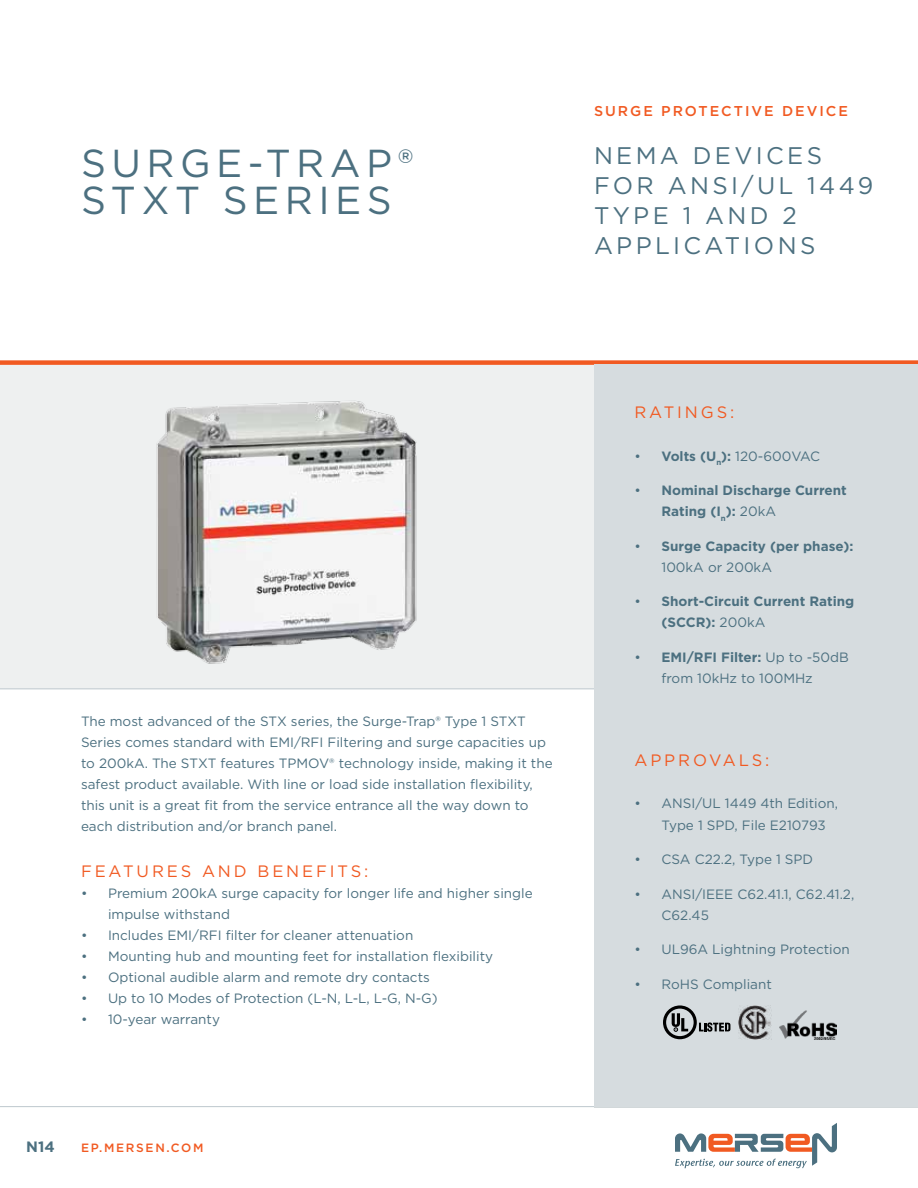
<style>
.page{position:relative;width:918px;height:1188px;background:#fff}
.page>*{position:absolute;margin:0;border:0;box-sizing:border-box;transform-origin:0 0}
.t1{font:39px/37.5px "Gotham";letter-spacing:.14em;color:#4c7080}
.t2{font:24px/30px "Gotham";letter-spacing:.14em;color:#4c7080}
.t3{font:16.5px "Gotham";letter-spacing:.175em;color:#f15a22}
.t4{font:700 15px "Gotham";color:#4c7080}
.t5{font:500 14.25px "Gotham";letter-spacing:.14em;color:#f15a22}
.t6{font:13.5px/21px "Gotham";color:#4c7080}
.t7{font:700 13.5px/21px "Gotham";color:#4c7080}
.t8{font:500 12px "Gotham";letter-spacing:.14em;color:#f15a22}
.s1{font-weight:700}
.s2{font-weight:400}
</style>
<div class="page">
<svg style="left:675px;top:1123px;width:162px;height:45px"></svg>
<div style="left:0;top:365px;width:594px;height:323px;background:#eef0f0"></div>
<div style="left:0;top:360px;width:918px;height:5px;background:#f15a22"></div>
<hr style="left:0;top:688px;width:594px;height:1px;background:#bec8cd">
<hr style="left:0;top:1106px;width:918px;height:1px;background:#bec8cd">
<div style="left:594px;top:364px;width:324px;height:743px;background:#d6dcdf"></div>
<img style="left:156px;top:400px;width:261px;height:264px">
<svg style="left:663px;top:1005px;width:67px;height:34px"></svg>
<img style="left:739px;top:1006px;width:33px;height:33px">
<img style="left:779px;top:1011px;width:58px;height:28px">
<h1 class="t1" style="left:81px;top:143px;width:334px">Su rge-Trap®<br>STXT series</h1>
<p class="t5" style="left:594px;top:102px;width:255px">SURGE PROTECTIVE DEVICE</p>
<h2 class="t2" style="left:594px;top:140px;width:281px">NEMA devices for ANSI /UL 1449<br>Type 1 an d 2<br>Applications</h2>
<p class="t6" style="left:81px;top:711px;width:446px">The most advanced of the STX series, the Surge-Trap® Type 1 STXT<br>Series comes standard with EMI/RFI</p>
<p class="t6" style="left:81px;top:732px;width:473px;text-indent:246px">Filtering and surge capacities up to 200kA. The STXT features TPMOV® technology inside, making it the safest product available. With line or load side installation flexibility, this unit is a great fit from the service entrance all the way down to each distribution and/or branch panel.</p>
<p class="t3" style="left:81px;top:860px;width:15px">Featu</p>
<p class="t3" style="left:152px;top:860px;width:135px">res an d bene</p>
<p class="t3" style="left:316px;top:860px;width:54px">fit s:</p>
<p class="t6" style="left:108px;top:882px;width:426px;text-indent:-27px">• Premium 200kA surge capacity for longer life and higher single impulse withstand</p>
<p class="t6" style="left:81px;top:924px;width:126px">• I ncludes EMI/RFI</p>
<p class="t6" style="left:226px;top:924px;width:189px">filter for cleaner attenuation</p>
<p class="t6" style="left:81px;top:945px;width:414px">• Mounting hub and mounting feet for installation flexibility</p>
<p class="t6" style="left:81px;top:966px;width:350px">• Optional audible alarm and remote dry contacts</p>
<p class="t6" style="left:81px;top:987px;width:358px">• Up to 10 Modes of Protection (L-N, L-L, L-G, N-G)</p>
<p class="t6" style="left:81px;top:1008px;width:141px">• 10-year warranty</p>
<p class="t4" style="left:26px;top:1136px;width:30px">N14</p>
<p class="t8" style="left:81px;top:1140px;width:124px">EP.MERSEN.COM</p>
<p class="t3" style="left:634px;top:402px;width:14px">Rat</p>
<p class="t3" style="left:677px;top:402px;width:59px">in gs:</p>
<p class="t6" style="left:634px;top:445px;width:186px">• <span class="s1">Volts (U</span><sub>n</sub><span class="s1">):</span> 120-600VAC</p>
<p class="t7" style="left:662px;top:480px;width:187px;text-indent:-27px"><span class="s2">•</span> Nominal Discharge Current<br>Rating (I<sub>n</sub>): <span class="s2">20kA</span></p>
<p class="t7" style="left:662px;top:535px;width:193px;text-indent:-27px"><span class="s2">•</span> Surge Capacity (per phase):<br><span class="s2">100kA or 200kA</span></p>
<p class="t7" style="left:662px;top:591px;width:194px;text-indent:-27px"><span class="s2">•</span> Short-Circuit Current Rating (SCCR): <span class="s2">200kA</span></p>
<p class="t6" style="left:635px;top:646px;width:214px;text-align:center">• <span class="s1">EMI/RFI Filter:</span> Up to -50dB from 10kHz to 100MHz</p>
<p class="t3" style="left:635px;top:749px;width:137px">a pproval s:</p>
<p class="t6" style="left:662px;top:793px;width:178px;text-indent:-27px">• ANSI/UL 1449 4th Edition,<br>Type 1 SPD</p>
<p class="t6" style="left:735px;top:814px;width:93px">, File E210793</p>
<p class="t6" style="left:635px;top:848px;width:161px">• CSA C22.2, Type 1 SPD</p>
<p class="t6" style="left:662px;top:883px;width:194px;text-indent:-27px">• ANSI/I EEE C62.41.1, C62.41.2,<br>C62.45</p>
<p class="t6" style="left:635px;top:938px;width:217px">• UL96A Lightning Protection</p>
<p class="t6" style="left:635px;top:973px;width:139px">• RoHS Compliant</p>
</div>
